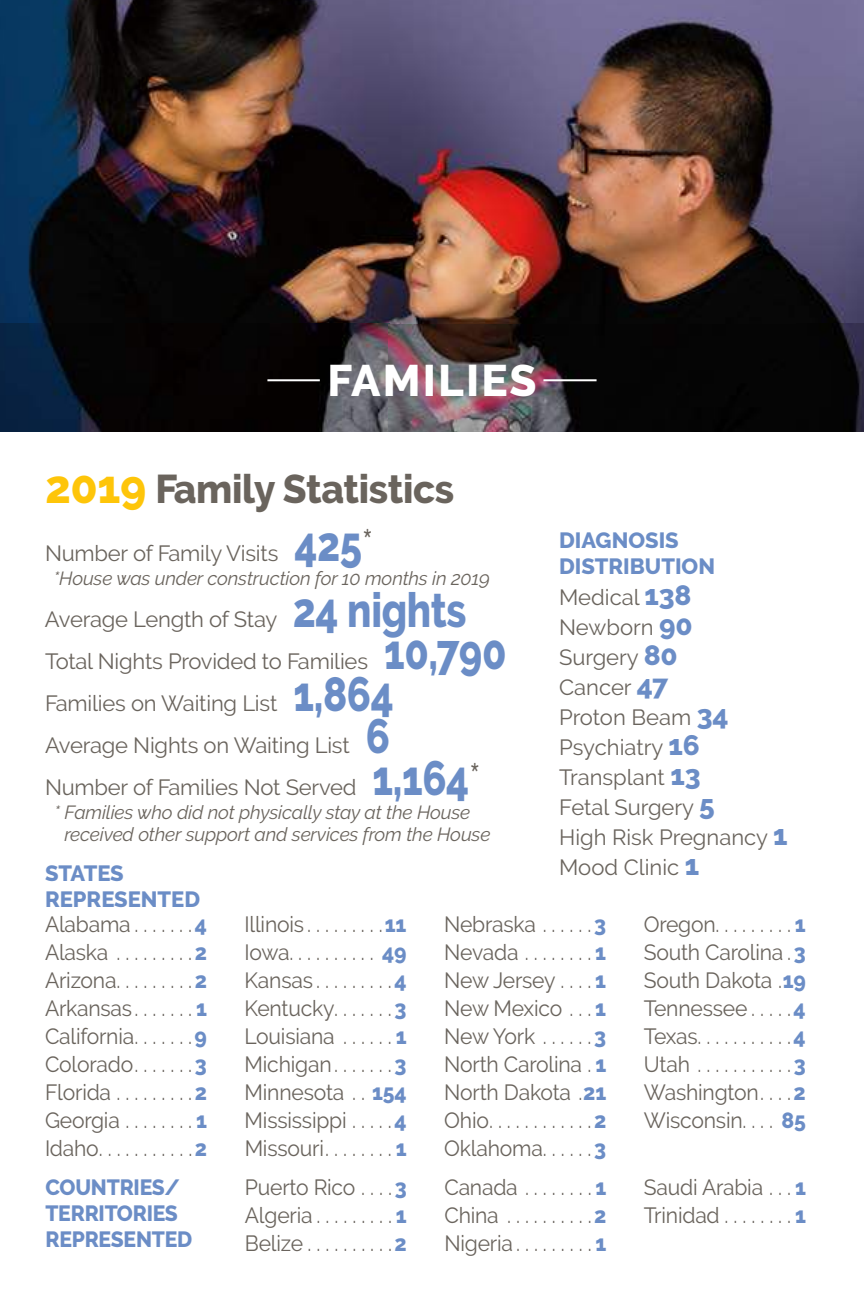
<style>
.page{position:relative;width:864px;height:1296px;background:#fff}
.page>*{position:absolute;margin:0;border:0;box-sizing:border-box;transform-origin:0 0}
.t1{font:800 44px "Raleway";letter-spacing:.05em;color:#fff}
.t2{font:800 40px "Raleway";letter-spacing:-.01em;color:#6a645d}
.t3{font:22px/28px "Raleway";letter-spacing:-.01em;color:#6a645d;text-align:justify;scale:.96 1}
.t4{font:22px/30px "Raleway";letter-spacing:-.01em;color:#6a645d}
.t5{font:800 22px/25.6px "Raleway";letter-spacing:-.01em;color:#6b8dc6}
.t6{font:800 22px/26px "Raleway";letter-spacing:-.01em;color:#6b8dc6;scale:.96 1}
.t7{font:italic 19px/22px "Raleway";letter-spacing:-.01em;color:#6a645d}
.s1{font-size:46px;color:#fec509}
.s2{font-weight:800;font-size:48px;color:#6b8dc6}
.s3{font-size:45px}
.s4{font-weight:800;font-size:28px;color:#6b8dc6}
.s5{font-weight:400;color:#6a645d}
.s6{font-weight:800;color:#6b8dc6}
</style>
<div class="page">
<img style="left:0;top:0;width:864px;height:324px">
<img style="left:0;top:324px;width:864px;height:108px">
<hr style="left:267px;top:379px;width:53px;height:2px;background:#fff">
<hr style="left:543px;top:379px;width:54px;height:2px;background:#fff">
<h1 class="t1" style="left:327px;top:360px;width:211px">FAMILIES</h1>
<h2 class="t2" style="left:45px;top:471px;width:411px"><span class="s1">2019</span> Family Statistics</h2>
<p class="t4" style="left:45px;top:540px;width:330px">Number of Family Visits <span class="s2">425</span><span class="s3">*</span></p>
<p class="t7" style="left:53px;top:570px;width:438px">*House was under construction for 10 months in 2019</p>
<p class="t4" style="left:45px;top:600px;width:463px;line-height:42px">Average Length of Stay <span class="s2">24 nights </span>Total Nights Provided to Families <span class="s2">10,790<br></span>Families on Waiting List <span class="s2">1,864<br></span>Average Nights on Waiting List <span class="s2">6<br></span>Number of Families Not Served <span class="s2">1,164</span><span class="s3">*</span></p>
<p class="t7" style="left:64px;top:804px;width:428px;text-indent:-10px">* Families who did not physically stay at the House received other support and services from the House</p>
<p class="t5" style="left:559px;top:529px;width:157px">DIAGNOSIS<br>DISTRIBUTION</p>
<p class="t4" style="left:559px;top:583px;width:230px">Medical <span class="s4">138<br></span>Newborn <span class="s4">90<br></span>Surgery <span class="s4">80<br></span>Cancer <span class="s4">47<br></span>Proton Beam <span class="s4">34<br></span>Psychiatry <span class="s4">16<br></span>Transplant <span class="s4">13<br></span>Fetal Surgery <span class="s4">5<br></span>High Risk Pregnancy <span class="s4">1<br></span>Mood Clinic <span class="s4">1</span></p>
<p class="t5" style="left:45px;top:861px;width:163px">STATES<br>REPRESENTED<br><span class="s5">Alabama . . . . . . .</span>4</p>
<p class="t3" style="left:45px;top:939px;width:170px">Alaska . . . . . . . . .<span class="s6">2<br></span>Arizona . . . . . . . . .<span class="s6">2<br></span>Arkansas . . . . . . . <span class="s6">1<br></span>California . . . . . . .<span class="s6">9<br></span>Colorado . . . . . . .<span class="s6">3<br></span>Florida . . . . . . . . .<span class="s6">2<br></span>Georgia . . . . . . . . <span class="s6">1<br></span>Idaho . . . . . . . . . . .<span class="s6">2</span></p>
<p class="t3" style="left:245px;top:911px;width:170px">Illinois . . . . . . . . .<span class="s6">11<br></span>Iowa. . . . . . . . . . <span class="s6">49<br></span>Kansas . . . . . . . . .<span class="s6">4<br></span>Kentucky . . . . . . .<span class="s6">3<br></span>Louisiana . . . . . . <span class="s6">1<br></span>Michigan . . . . . . .<span class="s6">3<br></span>Minnesota . . <span class="s6">154<br></span>Mississippi . . . . .<span class="s6">4<br></span>Missouri . . . . . . . . <span class="s6">1</span></p>
<p class="t3" style="left:444px;top:911px;width:170px">Nebraska . . . . . .<span class="s6">3<br></span>Nevada . . . . . . . . <span class="s6">1<br></span>New Jersey . . . . <span class="s6">1<br></span>New Mexico . . . <span class="s6">1<br></span>New York . . . . . .<span class="s6">3<br></span>North Carolina . <span class="s6">1<br></span>North Dakota .<span class="s6">21<br></span>Ohio . . . . . . . . . . . .<span class="s6">2<br></span>Oklahoma . . . . . .<span class="s6">3</span></p>
<p class="t3" style="left:644px;top:911px;width:170px">Oregon. . . . . . . . . <span class="s6">1<br></span>South Carolina .<span class="s6">3<br></span>South Dakota .<span class="s6">19<br></span>Tennessee . . . . .<span class="s6">4<br></span>Texas. . . . . . . . . . .<span class="s6">4<br></span>Utah . . . . . . . . . . .<span class="s6">3<br></span>Washington . . . .<span class="s6">2<br></span>Wisconsin. . . . <span class="s6">85</span></p>
<p class="t6" style="left:45px;top:1175px;width:155px">COUNTRIES/<br>TERRITORIES<br>REPRESENTED</p>
<p class="t3" style="left:245px;top:1174px;width:170px">Puerto Rico . . . .<span class="s6">3<br></span>Algeria . . . . . . . . . <span class="s6">1<br></span>Belize . . . . . . . . . .<span class="s6">2</span></p>
<p class="t3" style="left:444px;top:1174px;width:170px">Canada . . . . . . . . <span class="s6">1<br></span>China . . . . . . . . . .<span class="s6">2<br></span>Nigeria . . . . . . . . . <span class="s6">1</span></p>
<p class="t3" style="left:644px;top:1174px;width:170px">Saudi Arabia . . . <span class="s6">1<br></span>Trinidad . . . . . . . . <span class="s6">1</span></p>
</div>
